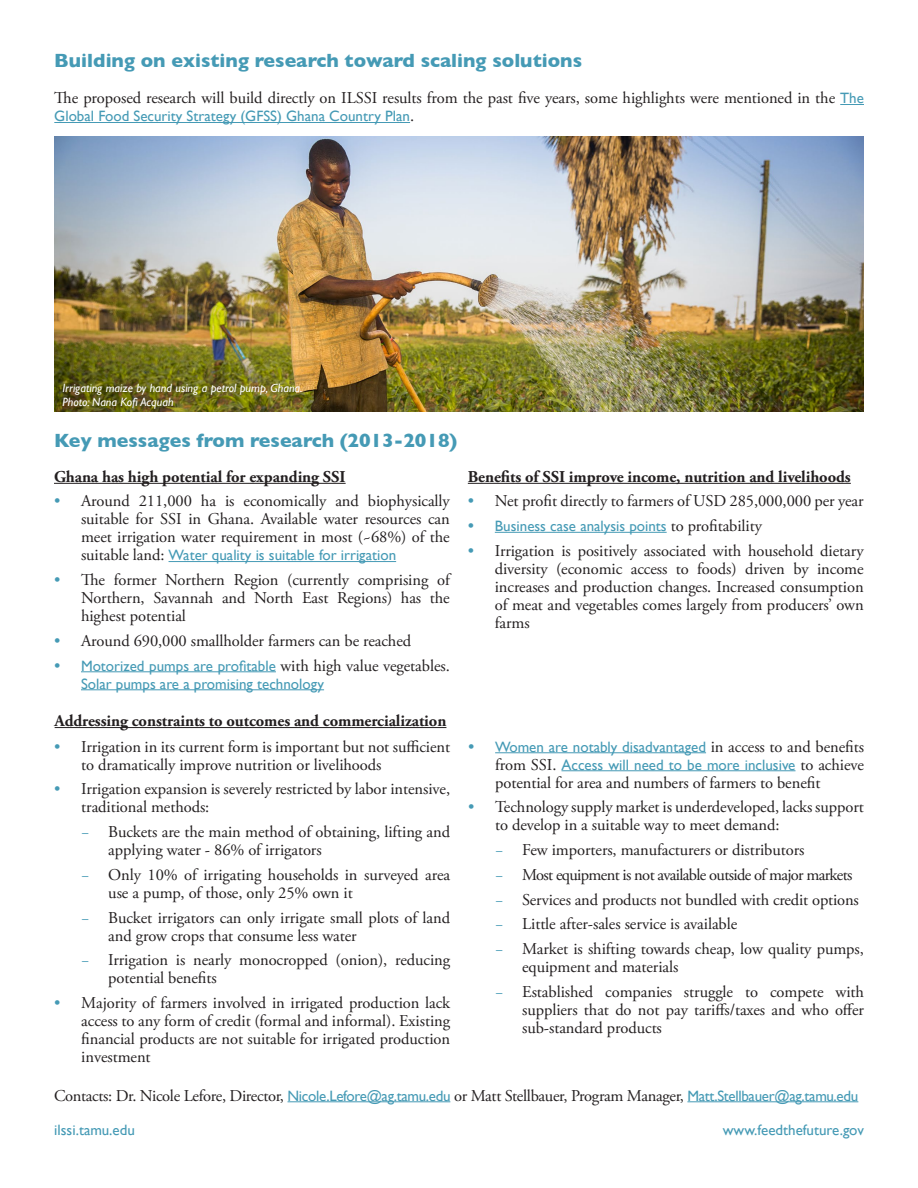
<style>
.page{position:relative;width:918px;height:1188px;background:#fff}
.page>*{position:absolute;margin:0;border:0;box-sizing:border-box;transform-origin:0 0}
.t1{font:700 19.5px "Gill Sans";color:#459ab5}
.t2{font:16.5px/18px "Adobe Garamond Pro";letter-spacing:-.005em;color:#231f20}
.t3{font:700 16.5px "Adobe Garamond Pro";letter-spacing:-.005em;color:#231f20}
.t4{font:16.5px "Adobe Garamond Pro";letter-spacing:-.04em;color:#231f20}
.t5{font:15px/18px "Gill Sans";color:#459ab5;text-align:right}
.t6{font:italic 12px "Gill Sans";color:#fff}
.s1{font-family:"Gill Sans";font-size:15px;color:#459ab5}
.s2{font-family:"Adobe Garamond Pro";font-size:16.5px;color:#231f20}
.s3{color:#459ab5}
.s4{font-family:"Adobe Garamond Pro";font-size:16.5px}
</style>
<div class="page">
<svg style="left:840px;top:104px;width:24px;height:1px"></svg>
<hr style="left:54px;top:122px;width:356px;height:1px;background:#459ab5">
<img style="left:54px;top:136px;width:810px;height:275px">
<hr style="left:495px;top:752px;width:211px;height:1px;background:#459ab5">
<hr style="left:561px;top:770px;width:235px;height:1px;background:#459ab5">
<hr style="left:54px;top:483px;width:292px;height:1px;background:#231f20">
<hr style="left:169px;top:561px;width:227px;height:1px;background:#459ab5">
<hr style="left:81px;top:671px;width:195px;height:1px;background:#459ab5">
<hr style="left:81px;top:689px;width:243px;height:1px;background:#459ab5">
<hr style="left:468px;top:483px;width:383px;height:1px;background:#231f20">
<hr style="left:495px;top:532px;width:172px;height:1px;background:#459ab5">
<hr style="left:55px;top:727px;width:391px;height:1px;background:#231f20">
<hr style="left:288px;top:1101px;width:162px;height:1px;background:#459ab5">
<hr style="left:687px;top:1101px;width:171px;height:1px;background:#459ab5">
<p class="t1" style="left:54px;top:45px;width:529px">Building on existing research toward scaling solutions</p>
<p class="t2" style="left:54px;top:90px;width:811px">The proposed research will build directly on ILSSI results from the past five years, some highlights were mentioned in the <span class="s1">The</span></p>
<p class="t5" style="left:54px;top:107px;width:361px">Global Food Security Strategy (GFSS) Ghana Country Plan<span class="s2">.</span></p>
<p class="t6" style="left:62px;top:381px;width:242px">Irrigating maize by hand using a petrol pump, Ghana.</p>
<p class="t6" style="left:62px;top:395px;width:113px">Photo: Nana Kofi Acquah</p>
<p class="t1" style="left:54px;top:425px;width:405px">Key messages from research (2013-2018)</p>
<p class="t3" style="left:54px;top:467px;width:293px">Ghana has high potential for expanding SSI</p>
<p class="t2" style="left:81px;top:493px;width:370px;text-align:justify;text-indent:-27px"><span class="s3">•</span> Around 211,000 ha is economically and biophysically suitable for SSI in Ghana. Available water resources can meet irrigation water requirement in most (~68%) of the</p>
<p class="t5" style="left:81px;top:546px;width:317px"><span class="s2">suitable land:</span> Water quality is suitable for irrigation</p>
<p class="t2" style="left:81px;top:572px;width:370px;text-align:justify;text-indent:-27px"><span class="s3">•</span> The former Northern Region (currently comprising of Northern, Savannah and North East Regions) has the highest potential</p>
<p class="t2" style="left:54px;top:632px;width:359px"><span class="s3">•</span> Around 690,000 smallholder farmers can be reached</p>
<p class="t5" style="left:81px;top:656px;width:370px;text-align:left;text-indent:-27px"><span class="s4">•</span> Motorized pumps are profitable <span class="s2">with high value vegetables.<br></span>Solar pumps are a promising technology</p>
<p class="t3" style="left:55px;top:711px;width:393px">Addressing constraints to outcomes and commercialization</p>
<p class="t2" style="left:81px;top:738px;width:370px;text-indent:-27px"><span class="s3">•</span> Irrigation in its current form is important but not sufficient to dramatically improve nutrition or livelihoods</p>
<p class="t2" style="left:81px;top:781px;width:370px;text-indent:-27px"><span class="s3">•</span> Irrigation expansion is severely restricted by labor intensive, traditional methods:</p>
<p class="t2" style="left:108px;top:824px;width:343px;text-indent:-27px"><span class="s3">−</span> Buckets are the main method of obtaining, lifting and applying water - 86% of irrigators</p>
<p class="t2" style="left:108px;top:866px;width:343px;text-indent:-27px"><span class="s3">−</span> Only 10% of irrigating households in surveyed area use a pump, of those, only 25% own it</p>
<p class="t2" style="left:108px;top:909px;width:343px;text-indent:-27px"><span class="s3">−</span> Bucket irrigators can only irrigate small plots of land and grow crops that consume less water</p>
<p class="t2" style="left:108px;top:952px;width:343px;text-indent:-27px"><span class="s3">−</span> Irrigation is nearly monocropped (onion), reducing potential benefits</p>
<p class="t2" style="left:81px;top:995px;width:370px;text-align:justify;text-indent:-27px"><span class="s3">•</span> Majority of farmers involved in irrigated production lack access to any form of credit (formal and informal). Existing financial products are not suitable for irrigated production investment</p>
<p class="t3" style="left:468px;top:467px;width:385px">Benefits of SSI improve income, nutrition and livelihoods</p>
<p class="t2" style="left:468px;top:493px;width:397px"><span class="s3">•</span> Net profit directly to farmers of USD 285,000,000 per year</p>
<p class="t5" style="left:468px;top:517px;width:296px"><span class="s4">•</span> Business case analysis points <span class="s2">to profitability</span></p>
<p class="t2" style="left:495px;top:542px;width:370px;text-align:justify;text-indent:-27px"><span class="s3">•</span> Irrigation is positively associated with household dietary diversity (economic access to foods) driven by income increases and production changes. Increased consumption of meat and vegetables comes largely from producers’ own farms</p>
<p class="t5" style="left:468px;top:737px;width:397px"><span class="s4">•</span> Women are notably disadvantaged <span class="s2">in access to and benefits from SSI.</span> Access will need to be more inclusive <span class="s2">to achieve</span></p>
<p class="t2" style="left:495px;top:774px;width:327px">potential for area and numbers of farmers to benefit</p>
<p class="t2" style="left:495px;top:799px;width:370px;text-indent:-27px"><span class="s3">•</span> Technology supply market is underdeveloped, lacks support to develop in a suitable way to meet demand:</p>
<p class="t2" style="left:495px;top:842px;width:311px"><span class="s3">−</span> Few importers, manufacturers or distributors</p>
<p class="t4" style="left:495px;top:865px;width:359px"><span class="s3">−</span> Most equipment is not available outside of major markets</p>
<p class="t2" style="left:495px;top:891px;width:365px"><span class="s3">−</span> Services and products not bundled with credit options</p>
<p class="t2" style="left:495px;top:916px;width:244px"><span class="s3">−</span> Little after-sales service is available</p>
<p class="t2" style="left:522px;top:941px;width:343px;text-indent:-27px"><span class="s3">−</span> Market is shifting towards cheap, low quality pumps, equipment and materials</p>
<p class="t2" style="left:522px;top:983px;width:343px;text-align:justify;text-indent:-27px"><span class="s3">−</span> Established companies struggle to compete with suppliers that do not pay tariffs/taxes and who offer sub-standard products</p>
<p class="t2" style="left:54px;top:1087px;width:806px">Contacts: Dr. Nicole Lefore, Director, <span class="s1">Nicole.Lefore@ag.tamu.edu</span> or Matt Stellbauer, Program Manager, <span class="s1">Matt.Stellbauer@ag.tamu.edu</span></p>
<p class="t5" style="left:54px;top:1121px;width:82px">ilssi.tamu.edu</p>
<p class="t5" style="left:723px;top:1121px;width:143px">www.feedthefuture.gov</p>
</div>
